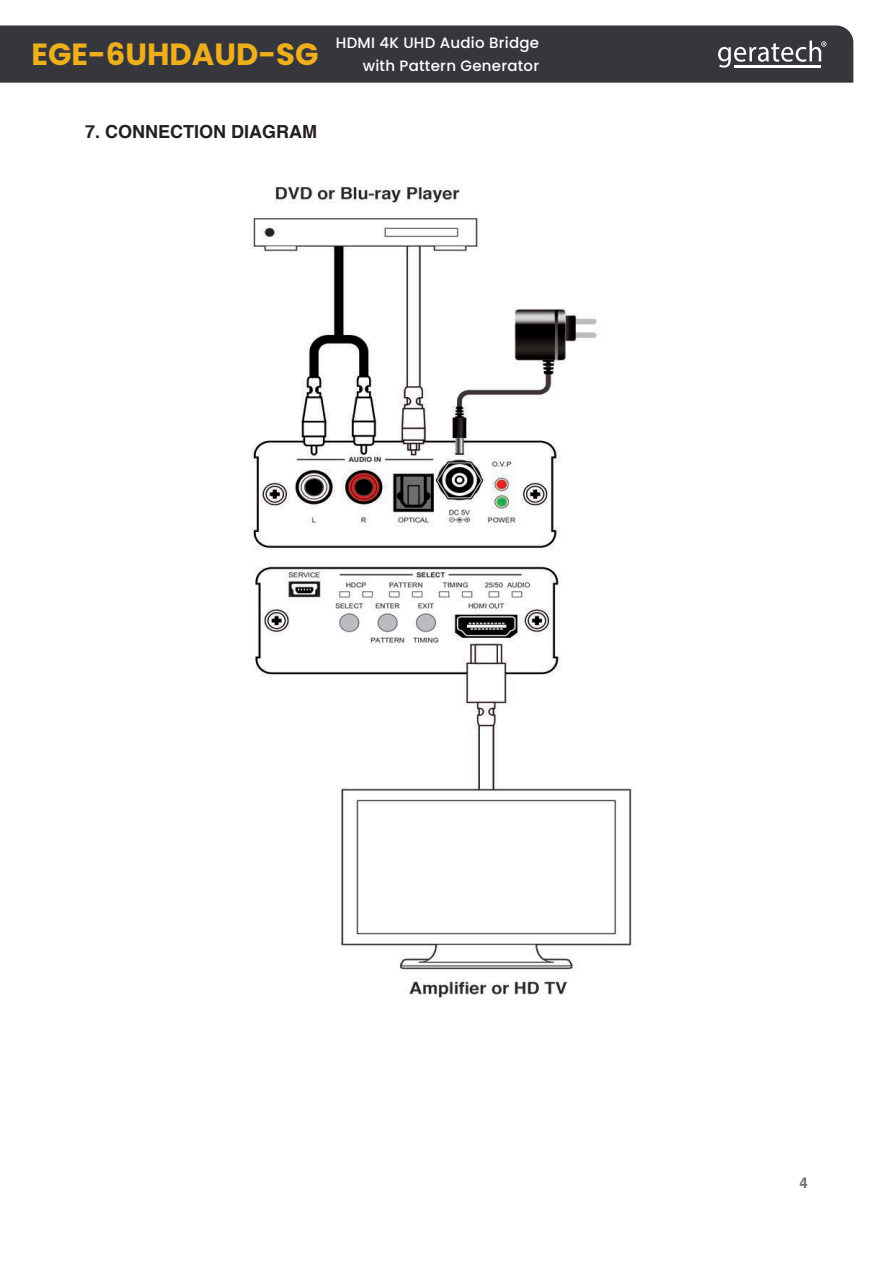
<style>
.page{position:relative;width:893px;height:1263px;background:#fff}
.page>*{position:absolute;margin:0;border:0;box-sizing:border-box;transform-origin:0 0}
.t1{font:700 30.75px "Poppins";color:#eeaf1b}
.Paragraph{font:700 18px "Helvetica";color:#231f20}
.t2{font:500 15px "Poppins";letter-spacing:.015em;color:#fff}
.t3{font:700 15px "Helvetica";color:#6c6d70}
</style>
<div class="page">
<div style="left:0;top:25px;width:853px;height:58px;background:#36373d"></div>
<svg style="left:718px;top:41px;width:108px;height:27px"></svg>
<hr style="left:762px;top:65px;width:30px;height:2px;background:#fff">
<hr style="left:792px;top:65px;width:29px;height:2px;background:#fff">
<hr style="left:734px;top:65px;width:28px;height:2px;background:#fff">
<img style="left:249px;top:186px;width:385px;height:813px">
<h1 class="t1" style="left:31px;top:36px;width:288px">EGE-6UHDAUD-SG</h1>
<p class="t2" style="left:336px;top:34px;width:205px">HDMI 4K UHD Audio Bridge</p>
<p class="t2" style="left:363px;top:57px;width:178px">with Pattern Generator</p>
<p class="Paragraph" style="left:85px;top:117px;width:234px">7. CONNECTION DIAGRAM</p>
<p class="t3" style="left:800px;top:1171px;width:10px">4</p>
</div>
